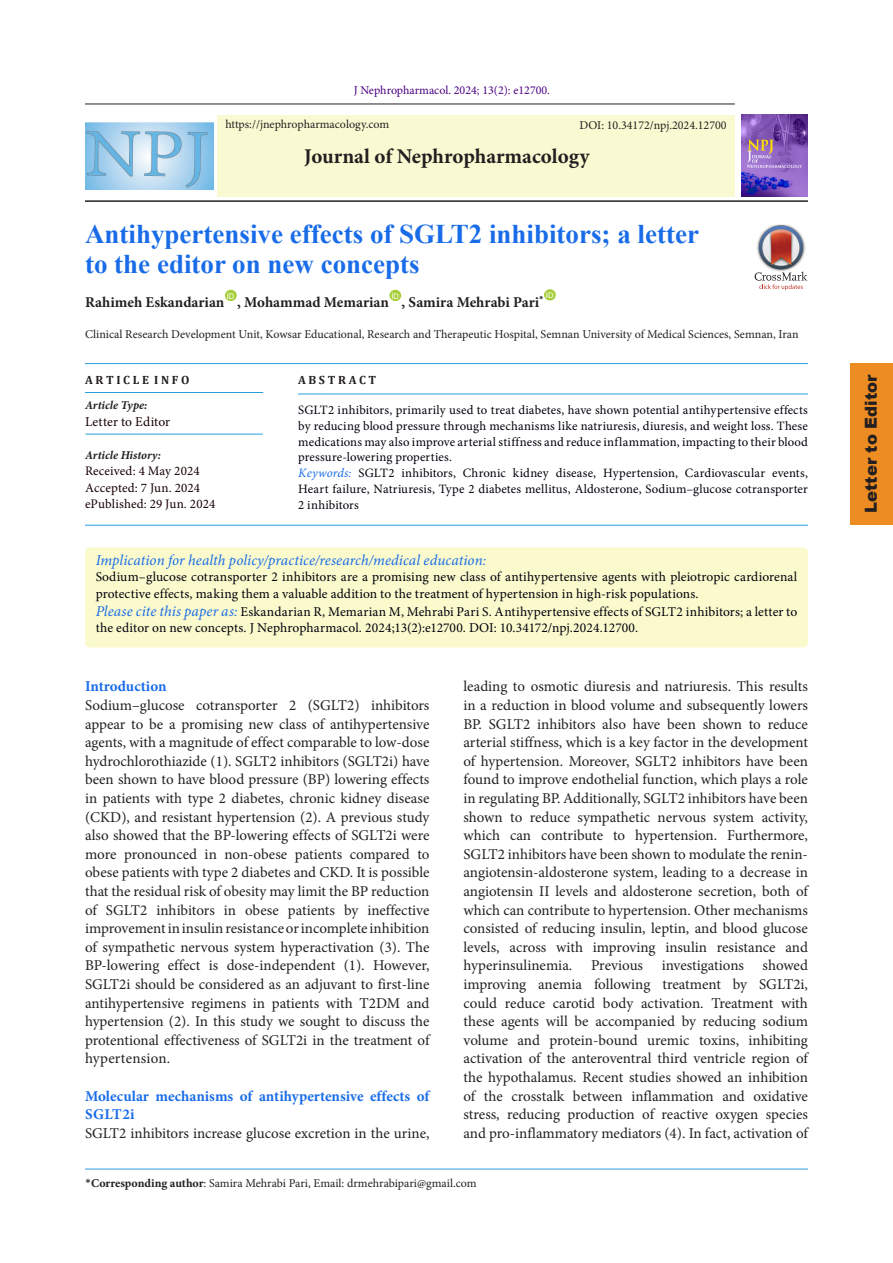
<style>
.page{position:relative;width:893px;height:1263px;background:#fff}
.page>*{position:absolute;margin:0;border:0;box-sizing:border-box;transform-origin:0 0}
.t1{font:700 27px/30px "Times New Roman";color:#196ce8}
.t2{font:700 21px "Minion Pro";color:#231f20}
.t3{font:900 16.5px "Arial";color:#231f20}
.t4{font:15px/18.6px "Minion Pro";color:#231f20;text-align:justify}
.t5{font:700 15px/18.6px "Minion Pro";color:#196ce8}
.abstract{font:italic 15px "Minion Pro";letter-spacing:.005em;color:#196ce8}
.t6{font:700 15px "Minion Pro";color:#231f20}
.abstract-2{font:13.5px/16.5px "Minion Pro";letter-spacing:.005em;color:#00000b}
.t7{font:13.5px "Minion Pro";letter-spacing:.005em;color:#170000}
.t8{font:13.05px "Minion Pro";letter-spacing:.01em;color:#170000}
.abstract-3{font:12.75px/15.8px "Minion Pro";letter-spacing:.01em;color:#00000b;text-align:justify}
.t9{font:12px "Minion Pro";color:#231f20}
.t10{font:12px "Minion Pro";color:#4b0082}
.t11{font:italic 700 12px "Minion Pro";color:#231f20}
.t12{font:700 12px "Cambria";color:#231f20}
.t13{font:7.8px "Arial";color:#fff}
.s1{font-style:italic;color:#196ce8}
.s2{font-style:italic;font-size:15px;color:#196ce8}
.s3{font-family:"Calibri"}
.s4{font-weight:700}
</style>
<div class="page">
<hr style="left:85px;top:104px;width:650px;height:1px;background:#231f20">
<hr style="left:85px;top:200px;width:723px;height:2px;background:#231f20">
<div style="left:217px;top:115px;width:518px;height:81px;background:#fafad2"></div>
<img style="left:741px;top:115px;width:66px;height:82px">
<div style="left:225px;top:290px;width:12px;height:11px;background:#a6ce39;border-radius:50%"></div>
<div style="left:389px;top:290px;width:12px;height:11px;background:#a6ce39;border-radius:50%"></div>
<div style="left:544px;top:289px;width:12px;height:11px;background:#a6ce39;border-radius:50%"></div>
<hr style="left:85px;top:1169px;width:723px;height:1px;background:#28a0da">
<div style="left:85px;top:547px;width:723px;height:100px;background:#fafacd;border-radius:5px"></div>
<hr style="left:298px;top:394px;width:510px;height:1px;background:#28a0da">
<hr style="left:85px;top:363px;width:723px;height:1px;background:#28a0da">
<hr style="left:85px;top:525px;width:723px;height:1px;background:#28a0da">
<hr style="left:85px;top:392px;width:178px;height:1px;background:#28a0da">
<hr style="left:85px;top:434px;width:178px;height:1px;background:#28a0da">
<svg style="left:755px;top:225px;width:52px;height:65px"></svg>
<img style="left:85px;top:122px;width:128px;height:67px">
<div style="left:850px;top:363px;width:43px;height:162px;background:#ec8c22"></div>
<p class="t10" style="left:354px;top:82px;width:198px">J Nephropharmacol. 2024; 13(2): e12700.</p>
<p class="t9" style="left:225px;top:116px;width:165px">https://jnephropharmacology.com</p>
<p class="t9" style="left:579px;top:117px;width:149px">DOI: 10.34172/npj.2024.12700</p>
<p class="t2" style="left:304px;top:142px;width:287px">Journal of Nephropharmacology</p>
<p class="t1" style="left:85px;top:218px;width:615px">Antihypertensive effects of SGLT2 inhibitors; a letter to the editor on new concepts</p>
<p class="t6" style="left:85px;top:291px;width:141px">Rahimeh Eskandarian</p>
<p class="t13" style="left:546px;top:290px;width:9px">ID</p>
<p class="t9" style="left:85px;top:326px;width:715px">Clinical Research Development Unit, Kowsar Educational, Research and Therapeutic Hospital, Semnan University of Medical Sciences, Semnan, Iran</p>
<p class="t13" style="left:227px;top:290px;width:9px">ID</p>
<p class="t13" style="left:391px;top:290px;width:9px">ID</p>
<p class="t6" style="left:402px;top:291px;width:143px">, Samira Mehrabi Pari<sup>*</sup></p>
<p class="t6" style="left:237px;top:291px;width:153px">, Mohammad Memarian</p>
<p class="t12" style="left:85px;top:371px;width:106px">A R T I C L E I N F O</p>
<p class="t11" style="left:85px;top:397px;width:64px">Article Type:</p>
<p class="t7" style="left:85px;top:412px;width:87px">Letter to Editor</p>
<p class="t11" style="left:85px;top:446px;width:78px">Article History:</p>
<p class="t8" style="left:85px;top:462px;width:116px">Received: 4 May 2024</p>
<p class="t8" style="left:85px;top:479px;width:117px">Accepted: 7 Jun. 2024</p>
<p class="t8" style="left:85px;top:495px;width:132px">ePublished: 29 Jun. 2024</p>
<p class="t12" style="left:298px;top:371px;width:80px">A B S T R A C T</p>
<p class="abstract-3" style="left:298px;top:402px;width:511px">SGLT2 inhibitors, primarily used to treat diabetes, have shown potential antihypertensive effects by reducing blood pressure through mechanisms like natriuresis, diuresis, and weight loss. These medications may also improve arterial stiffness and reduce inflammation, impacting to their blood pressure-lowering properties.</p>
<p class="abstract-3" style="left:298px;top:465px;width:511px"><span class="s1">Keywords:</span> SGLT2 inhibitors, Chronic kidney disease, Hypertension, Cardiovascular events, Heart failure, Natriuresis, Type 2 diabetes mellitus, Aldosterone, Sodium–glucose cotransporter 2 inhibitors</p>
<p class="abstract" style="left:96px;top:550px;width:392px">Implication for health policy/practice/research/medical education:</p>
<p class="abstract-2" style="left:96px;top:569px;width:703px">Sodium–glucose cotransporter 2 inhibitors are a promising new class of antihypertensive agents with pleiotropic cardiorenal protective effects, making them a valuable addition to the treatment of hypertension in high-risk populations.</p>
<p class="abstract-2" style="left:96px;top:603px;width:703px"><span class="s2">Please cite this paper as:</span> Eskandarian R, Memarian M, Mehrabi Pari S. Antihypertensive effects of SGLT2 inhibitors; a letter to the editor on new concepts. J Nephropharmacol. 2024;13(2):e12700. DOI: 10.34172/npj.2024.12700.</p>
<p class="t5" style="left:85px;top:677px;width:83px">Introduction</p>
<p class="t4" style="left:85px;top:696px;width:346px">Sodium–glucose cotransporter 2 (SGLT2) inhibitors appear to be a promising new class of antihypertensive agents, with a magnitude of effect comparable to low-dose hydrochlorothiazide (1). SGLT2 inhibitors (SGLT2i) have been shown to have blood pressure (BP) lowering effects in patients with type 2 diabetes, chronic kidney disease (CKD), and resistant hypertension (2). A previous study also showed that the BP-lowering effects of SGLT2i were more pronounced in non-obese patients compared to obese patients with type 2 diabetes and CKD. It is possible that the residual risk of obesity may limit the BP reduction of SGLT2 inhibitors in obese patients by ineffective improvement in insulin resistance or incomplete inhibition of sympathetic nervous system hyperactivation (3). The BP-lowering effect is dose-independent (1). However, SGLT2i should be considered as an adjuvant to first-line antihypertensive regimens in patients with T2DM and hypertension (2). In this study we sought to discuss the protentional effectiveness of SGLT2i in the treatment of hypertension.</p>
<p class="t5" style="left:85px;top:1086px;width:346px">Molecular mechanisms of antihypertensive effects of<br>SGLT2i</p>
<p class="t4" style="left:85px;top:1124px;width:346px">SGLT2 inhibitors increase glucose excretion in the urine,</p>
<p class="t4" style="left:463px;top:677px;width:346px">leading to osmotic diuresis and natriuresis. This results in a reduction in blood volume and subsequently lowers BP. SGLT2 inhibitors also have been shown to reduce arterial stiffness, which is a key factor in the development of hypertension. Moreover, SGLT2 inhibitors have been found to improve endothelial function, which plays a role in regulating BP. Additionally, SGLT2 inhibitors have been shown to reduce sympathetic nervous system activity, which can contribute to hypertension. Furthermore, SGLT2 inhibitors have been shown to modulate the renin&shy;angiotensin-aldosterone system, leading to a decrease in angiotensin II levels and aldosterone secretion, both of which can contribute to hypertension. Other mechanisms consisted of reducing insulin, leptin, and blood glucose levels, across with improving insulin resistance and hyperinsulinemia. Previous investigations showed improving anemia following treatment by SGLT2i, could reduce carotid body activation. Treatment with these agents will be accompanied by reducing sodium volume and protein-bound uremic toxins, inhibiting activation of the anteroventral third ventricle region of the hypothalamus. Recent studies showed an inhibition of the crosstalk between inflammation and oxidative stress, reducing production of reactive oxygen species and pro-inflammatory mediators (4). In fact, activation of</p>
<p class="t9" style="left:85px;top:1175px;width:393px"><span class="s3">*</span><span class="s4">Corresponding author</span>: Samira Mehrabi Pari, Email: drmehrabipari@gmail.com</p>
<p class="t3" style="left:859px;top:513px;width:140px;rotate:-90deg">Letter to Editor</p>
</div>
